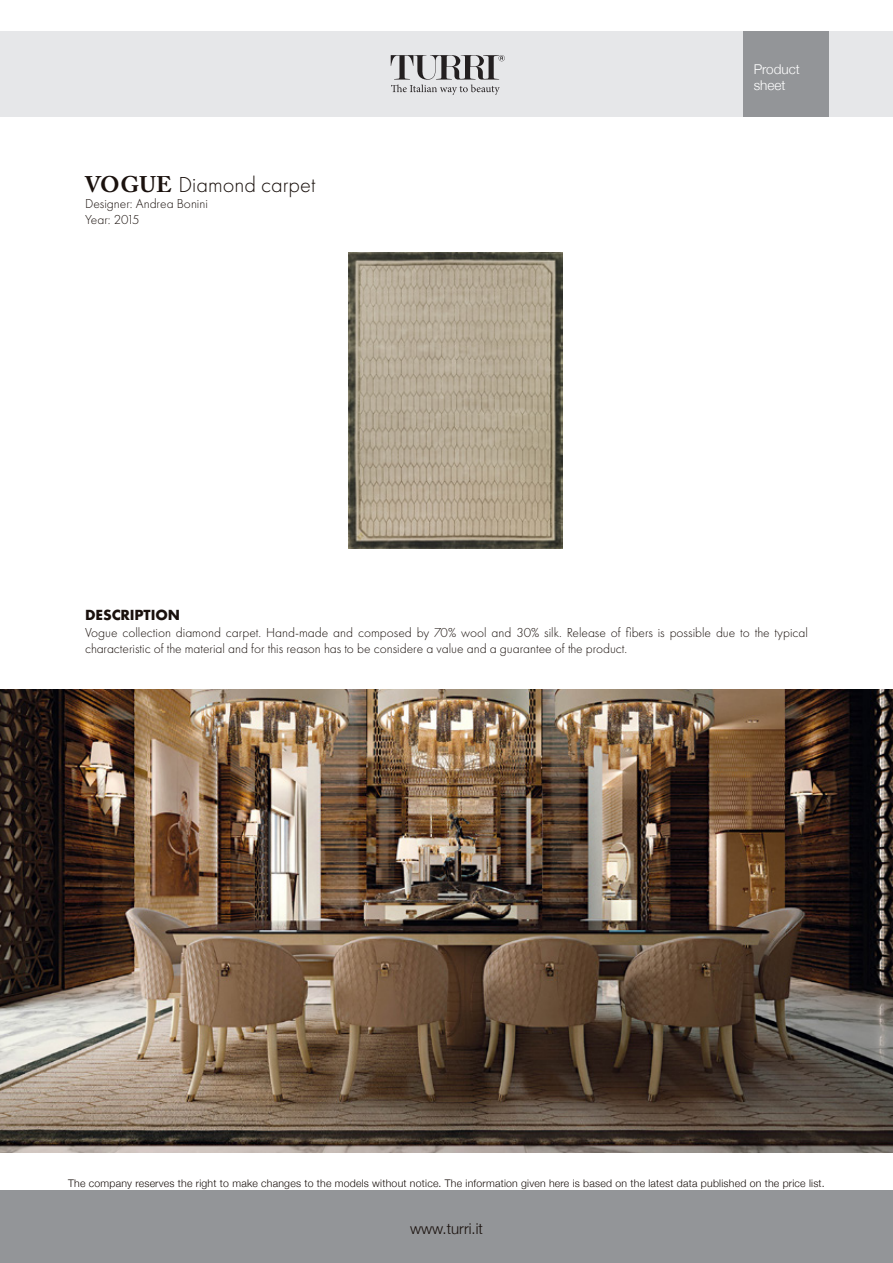
<style>
.page{position:relative;width:893px;height:1263px;background:#fff}
.page>*{position:absolute;margin:0;border:0;box-sizing:border-box;transform-origin:0 0}
.t1{font:300 22.5px "Futura PT";color:#1a110d}
.t2{font:300 15px "Helvetica Neue";color:#1a110d}
.t3{font:300 13.5px/16.2px "Futura PT";color:#1a110d}
.t4{font:300 13.5px/16.2px "Helvetica Neue";color:#fff}
.t5{font:700 13.5px "Futura";letter-spacing:-.01em;color:#1a110d}
.t6{font:300 13.5px "Futura PT";letter-spacing:-.04em;color:#1a110d}
.t7{font:300 10.5px "Helvetica Neue";letter-spacing:.02em;color:#1a110d}
.s1{font-family:"Adobe Caslon Pro";font-weight:700}
</style>
<div class="page">
<div style="left:0;top:32px;width:893px;height:85px;background:#e6e7e9"></div>
<div style="left:0;top:1191px;width:893px;height:72px;background:#939598"></div>
<div style="left:743px;top:32px;width:85px;height:85px;background:#939598"></div>
<svg style="left:391px;top:55px;width:114px;height:40px"></svg>
<img style="left:348px;top:252px;width:215px;height:297px">
<img style="left:0;top:690px;width:893px;height:462px">
<p class="t1" style="left:85px;top:172px;width:232px"><span class="s1">VOGUE</span> Diamond carpet</p>
<p class="t3" style="left:85px;top:196px;width:124px">Designer: Andrea Bonini</p>
<p class="t6" style="left:85px;top:212px;width:56px">Year: 2015</p>
<p class="t4" style="left:754px;top:60px;width:48px">Product sheet</p>
<p class="t5" style="left:85px;top:605px;width:96px">DESCRIPTION</p>
<p class="t3" style="left:85px;top:624px;width:724px">Vogue collection diamond carpet. Hand-made and composed by 70% wool and 30% silk. Release of fibers is possible due to the typical characteristic of the material and for this reason has to be considere a value and a guarantee of the product.</p>
<p class="t7" style="left:68px;top:1175px;width:758px">The company reserves the right to make changes to the models without notice. The information given here is based on the latest data published on the price list.</p>
<p class="t2" style="left:410px;top:1217px;width:74px">www.turri.it</p>
</div>
